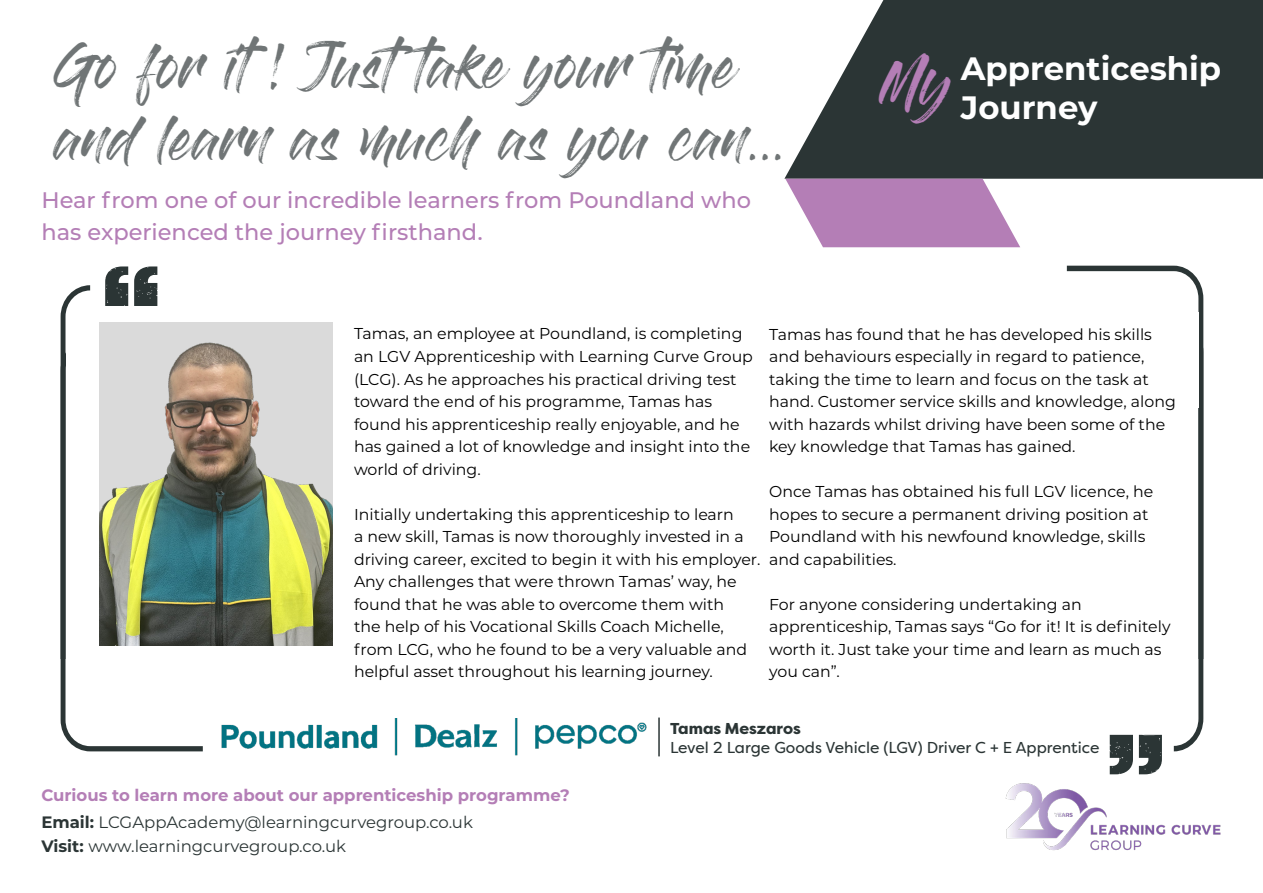
<style>
.page{position:relative;width:1263px;height:893px;background:#fff}
.page>*{position:absolute;margin:0;border:0;box-sizing:border-box;transform-origin:0 0}
.t1{font:45px/72px "Gloss And Bloom";color:#707576}
.t2{font:700 32.4px/38.8px "Montserrat";color:#fff}
.t3{font:500 22.5px/31.8px "Montserrat";color:#b47eb6}
.t4{font:16.5px/24px "Montserrat";color:#2b3535}
.t5{font:700 16.5px "Montserrat";color:#b47eb6}
.t6{font:15.75px/22.5px "Montserrat";color:#000}
.t7{font:15.75px "Filson Pro";color:#2b3535}
.t8{font:800 15.75px "Filson Pro";color:#2b3535}
.s1{font-family:"Roboto"}
.s2{font-weight:700}
</style>
<div class="page">
<svg style="left:784px;top:0;width:479px;height:179px;background:#414a4a"></svg>
<svg style="left:785px;top:179px;width:235px;height:68px"></svg>
<svg style="left:134px;top:266px;width:23px;height:19px"></svg>
<svg style="left:105px;top:266px;width:23px;height:19px"></svg>
<svg style="left:61px;top:285px;width:97px;height:54px"></svg>
<svg style="left:1067px;top:266px;width:136px;height:53px"></svg>
<svg style="left:61px;top:339px;width:142px;height:412px"></svg>
<svg style="left:1109px;top:319px;width:94px;height:432px"></svg>
<svg style="left:1110px;top:735px;width:23px;height:36px"></svg>
<svg style="left:1139px;top:735px;width:23px;height:36px"></svg>
<div style="left:66px;top:312px;width:1132px;height:96px;background:#fff"></div>
<img style="left:1005px;top:771px;width:216px;height:80px">
<hr style="left:658px;top:717px;width:2px;height:39px;background:#2b3535">
<img style="left:221px;top:718px;width:426px;height:37px">
<img style="left:99px;top:322px;width:233px;height:323px">
<h1 class="t1" style="left:53px;top:36px;width:733px">Go for it! Justtake your time and learn as much as you can...</h1>
<h3 class="t3" style="left:41px;top:183px;width:711px">Hear from one of our incredible learners from Poundland who has experienced the journey firsthand<span class="s1">.</span></h3>
<h2 class="t2" style="left:881px;top:47px;width:342px;text-indent:80px">Apprenticeship<br><sup>My</sup> Journey</h2>
<p class="t6" style="left:354px;top:322px;width:400px">Tamas, an employee at Poundland, is completing an LGV Apprenticeship with Learning Curve Group (LCG). As he approaches his practical driving test toward the end of his programme, Tamas has found his apprenticeship really enjoyable, and he has gained a lot of knowledge and insight into the world of driving.</p>
<p class="t6" style="left:354px;top:502px;width:408px">Initially undertaking this apprenticeship to learn<br>a new skill, Tamas is now thoroughly invested in a driving career, excited to begin it with his employer.<br>Any challenges that were thrown Tamas’ way, he found that he was able to overcome them with<br>the help of his Vocational Skills Coach Michelle, from LCG, who he found to be a very valuable and helpful asset throughout his learning journey.</p>
<p class="t6" style="left:769px;top:322px;width:408px">Tamas has found that he has developed his skills and behaviours especially in regard to patience, taking the time to learn and focus on the task at hand. Customer service skills and knowledge, along with hazards whilst driving have been some of the key knowledge that Tamas has gained.</p>
<p class="t6" style="left:769px;top:480px;width:386px">Once Tamas has obtained his full LGV licence, he hopes to secure a permanent driving position at Poundland with his newfound knowledge, skills and capabilities.</p>
<p class="t6" style="left:769px;top:592px;width:403px">For anyone considering undertaking an apprenticeship, Tamas says “Go for it! It is definitely worth it. Just take your time and learn as much as you can”.</p>
<p class="t5" style="left:41px;top:783px;width:530px">Curious to learn more about our apprenticeship programme?</p>
<p class="t4" style="left:41px;top:809px;width:433px"><span class="s2">Email:</span> LCGAppAcademy@learningcurvegroup.co.uk<br><span class="s2">Visit:</span> www.learningcurvegroup.co.uk</p>
<p class="t8" style="left:670px;top:718px;width:132px">Tamas Meszaros</p>
<p class="t7" style="left:670px;top:737px;width:431px">Level 2 Large Goods Vehicle (LGV) Driver C + E Apprentice</p>
</div>
